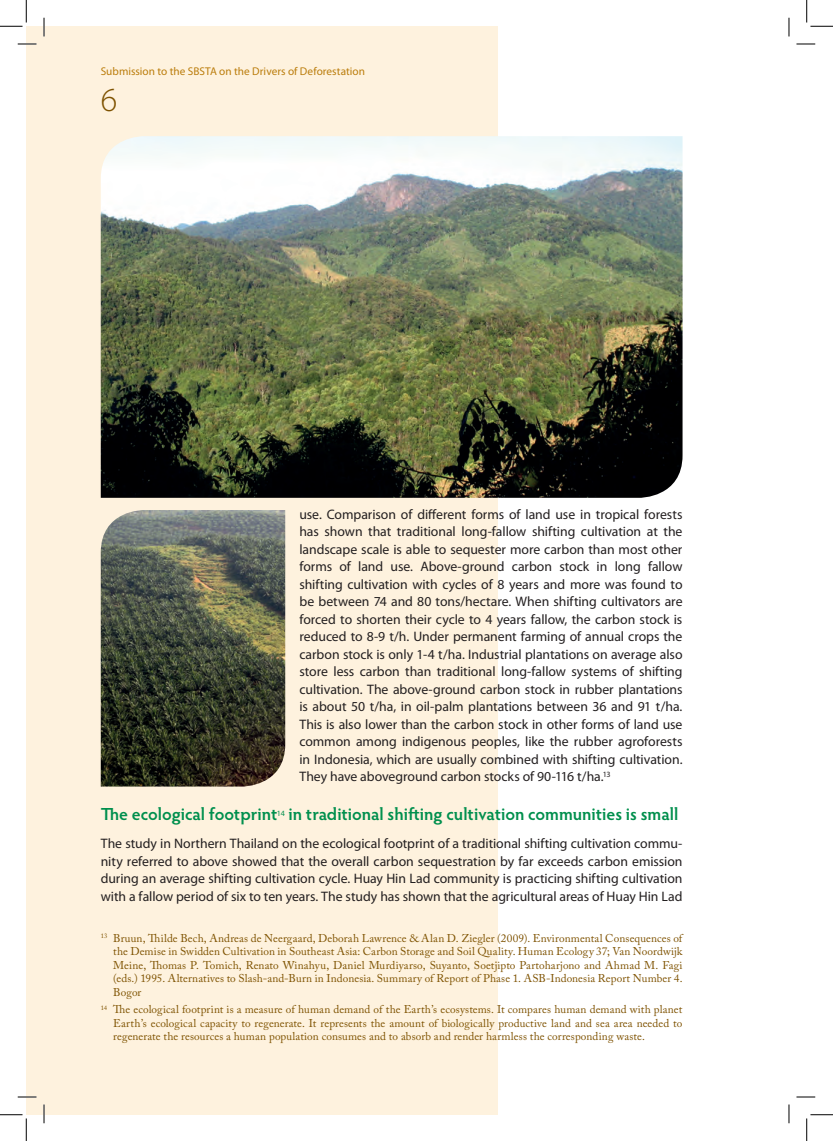
<style>
.page{position:relative;width:833px;height:1141px;background:#fff}
.page>*{position:absolute;margin:0;border:0;box-sizing:border-box;transform-origin:0 0}
.t1{font:300 33.75px "Myriad Pro";color:#7e5200}
.t2{font:600 17.5px "Hypatia Sans Pro";color:#008f4d}
.t3{font:13.75px/17.5px "Myriad Pro";letter-spacing:-.005em;color:#231f20;text-align:justify}
.t4{font:11.25px/13.5px "Adobe Caslon Pro";letter-spacing:.01em;color:#7e5200;text-align:justify}
.t5{font:11.25px "Myriad Pro";letter-spacing:.005em;color:#bb7d0c}
</style>
<div class="page">
<div style="left:26px;top:26px;width:472px;height:1088px;background:#fef2de"></div>
<img style="left:101px;top:136px;width:581px;height:362px">
<img style="left:101px;top:510px;width:184px;height:276px">
<svg style="left:18px;top:43px;width:18px;height:2px"></svg>
<svg style="left:796px;top:43px;width:18px;height:2px"></svg>
<svg style="left:18px;top:1096px;width:18px;height:1px"></svg>
<svg style="left:796px;top:1096px;width:18px;height:1px"></svg>
<svg style="left:43px;top:18px;width:2px;height:18px"></svg>
<svg style="left:43px;top:1104px;width:2px;height:19px"></svg>
<svg style="left:788px;top:18px;width:1px;height:18px"></svg>
<svg style="left:788px;top:1104px;width:1px;height:19px"></svg>
<svg style="left:0;top:0;width:27px;height:27px"></svg>
<svg style="left:0;top:1114px;width:27px;height:26px"></svg>
<svg style="left:806px;top:0;width:26px;height:27px"></svg>
<svg style="left:806px;top:1114px;width:26px;height:26px"></svg>
<p class="t5" style="left:101px;top:64px;width:265px">Submission to the SBSTA on the Drivers of Deforestation</p>
<h1 class="t1" style="left:101px;top:79px;width:18px">6</h1>
<p class="t3" style="left:299px;top:505px;width:384px">use. Comparison of different forms of land use in tropical forests has shown that traditional long-fallow shifting cultivation at the landscape scale is able to sequester more carbon than most other forms of land use. Above-ground carbon stock in long fallow shifting cultivation with cycles of 8 years and more was found to be between 74 and 80 tons/hectare. When shifting cultivators are forced to shorten their cycle to 4 years fallow, the carbon stock is reduced to 8-9 t/h. Under permanent farming of annual crops the carbon stock is only 1-4 t/ha. Industrial plantations on average also store less carbon than traditional long-fallow systems of shifting cultivation. The above-ground carbon stock in rubber plantations is about 50 t/ha, in oil-palm plantations between 36 and 91 t/ha.<br>This is also lower than the carbon stock in other forms of land use common among indigenous peoples, like the rubber agroforests in Indonesia, which are usually combined with shifting cultivation.<br>They have aboveground carbon stocks of 90-116 t/ha.<sup>13</sup></p>
<p class="t2" style="left:101px;top:802px;width:578px">The ecological footprint<sup>14</sup> in traditional shifting cultivation communities is small</p>
<p class="t3" style="left:101px;top:834px;width:583px">The study in Northern Thailand on the ecological footprint of a traditional shifting cultivation commu&shy;nity referred to above showed that the overall carbon sequestration by far exceeds carbon emission during an average shifting cultivation cycle. Huay Hin Lad community is practicing shifting cultivation with a fallow period of six to ten years. The study has shown that the agricultural areas of Huay Hin Lad</p>
<p class="t4" style="left:113px;top:930px;width:570px;text-indent:-12px"><sup>13</sup> Bruun, Thilde Bech, Andreas de Neergaard, Deborah Lawrence &amp; Alan D. Ziegler (2009). Environmental Consequences of the Demise in Swidden Cultivation in Southeast Asia: Carbon Storage and Soil Quality. Human Ecology 37; Van Noordwijk Meine, Thomas P. Tomich, Renato Winahyu, Daniel Murdiyarso, Suyanto, Soetjipto Partoharjono and Ahmad M. Fagi (eds.) 1995. Alternatives to Slash-and-Burn in Indonesia. Summary of Report of Phase 1. ASB-Indonesia Report Number 4.<br>Bogor</p>
<p class="t4" style="left:113px;top:1002px;width:570px;text-indent:-12px"><sup>14</sup> The ecological footprint is a measure of human demand of the Earth’s ecosystems. It compares human demand with planet Earth’s ecological capacity to regenerate. It represents the amount of biologically productive land and sea area needed to regenerate the resources a human population consumes and to absorb and render harmless the corresponding waste.</p>
</div>
